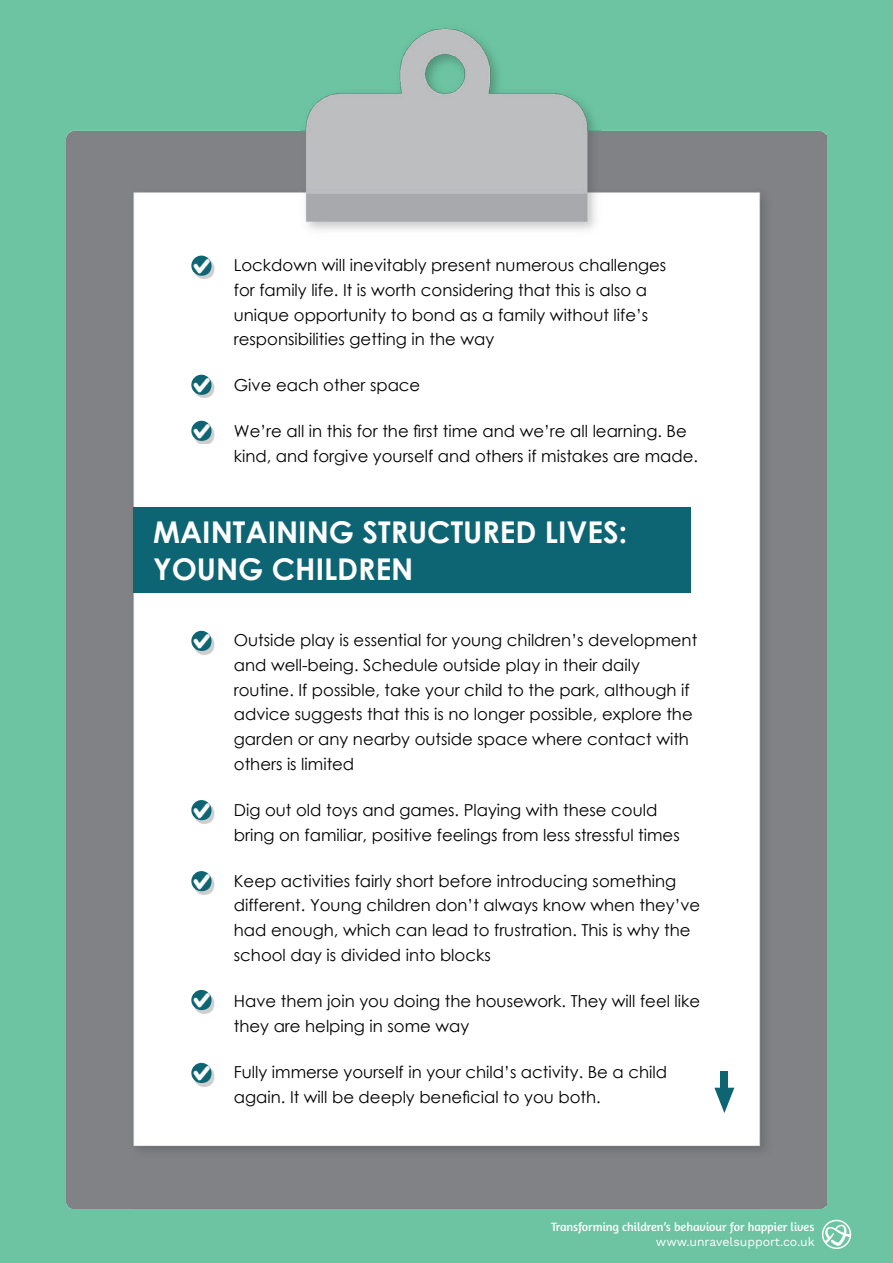
<style>
.page{position:relative;width:893px;height:1263px;background:#6cc4a2}
.page>*{position:absolute;margin:0;border:0;box-sizing:border-box;transform-origin:0 0}
.t1{font:700 30px/37.5px "Century Gothic";color:#fff}
.t2{font:16.5px/24.8px "Century Gothic";color:#000}
.t3{font:12.3px "Amaranth";color:#fff}
.t4{font:12.3px "Work Sans";color:#fff}
</style>
<div class="page">
<img style="left:66px;top:28px;width:761px;height:1181px">
<div style="left:134px;top:508px;width:557px;height:85px;background:#0d6473"></div>
<div style="left:194px;top:258px;width:21px;height:21px;background:#000;opacity:.2"></div>
<svg style="left:191px;top:256px;width:20px;height:20px"></svg>
<img style="left:193px;top:259px;width:16px;height:15px">
<svg style="left:823px;top:1220px;width:27px;height:26px"></svg>
<div style="left:822px;top:1220px;width:29px;height:29px;border:2px solid #fff;border-radius:50%"></div>
<div style="left:194px;top:633px;width:21px;height:21px;background:#000;opacity:.2"></div>
<svg style="left:191px;top:631px;width:20px;height:20px"></svg>
<img style="left:193px;top:634px;width:16px;height:15px">
<svg style="left:714px;top:1088px;width:20px;height:25px"></svg>
<div style="left:721px;top:1071px;width:7px;height:22px;background:#0d6473"></div>
<div style="left:194px;top:377px;width:21px;height:21px;background:#000;opacity:.2"></div>
<div style="left:191px;top:375px;width:20px;height:20px;background:#0d6473;border-radius:50%"></div>
<img style="left:193px;top:378px;width:16px;height:15px">
<div style="left:194px;top:424px;width:21px;height:20px;background:#000;opacity:.2"></div>
<div style="left:191px;top:421px;width:20px;height:20px;background:#0d6473;border-radius:50%"></div>
<img style="left:193px;top:424px;width:16px;height:15px">
<div style="left:194px;top:803px;width:21px;height:20px;background:#000;opacity:.2"></div>
<svg style="left:191px;top:800px;width:20px;height:20px"></svg>
<img style="left:193px;top:803px;width:16px;height:15px">
<div style="left:194px;top:873px;width:21px;height:21px;background:#000;opacity:.2"></div>
<svg style="left:191px;top:871px;width:20px;height:20px"></svg>
<img style="left:193px;top:874px;width:16px;height:15px">
<div style="left:194px;top:993px;width:21px;height:20px;background:#000;opacity:.2"></div>
<svg style="left:191px;top:990px;width:20px;height:20px"></svg>
<img style="left:193px;top:993px;width:16px;height:15px">
<div style="left:194px;top:1065px;width:21px;height:21px;background:#000;opacity:.2"></div>
<svg style="left:191px;top:1063px;width:20px;height:20px"></svg>
<img style="left:193px;top:1066px;width:16px;height:15px">
<p class="t2" style="left:234px;top:252px;width:434px">Lockdown will inevitably present numerous challenges for family life. It is worth considering that this is also a unique opportunity to bond as a family without life’s responsibilities getting in the way</p>
<p class="t2" style="left:234px;top:373px;width:188px">Give each other space</p>
<p class="t2" style="left:234px;top:419px;width:466px">We’re all in this for the first time and we’re all learning. Be kind, and forgive yourself and others if mistakes are made.</p>
<h1 class="t1" style="left:153px;top:512px;width:476px">MAINTAINING STRUCTURED LIVES:<br>YOUNG CHILDREN</h1>
<p class="t2" style="left:234px;top:628px;width:465px">Outside play is essential for young children’s development and well-being. Schedule outside play in their daily routine. If possible, take your child to the park, although if advice suggests that this is no longer possible, explore the garden or any nearby outside space where contact with others is limited</p>
<p class="t2" style="left:234px;top:797px;width:447px">Dig out old toys and games. Playing with these could bring on familiar, positive feelings from less stressful times</p>
<p class="t2" style="left:234px;top:868px;width:468px">Keep activities fairly short before introducing something different. Young children don’t always know when they’ve had enough, which can lead to frustration. This is why the school day is divided into blocks</p>
<p class="t2" style="left:234px;top:988px;width:468px">Have them join you doing the housework. They will feel like they are helping in some way</p>
<p class="t2" style="left:234px;top:1059px;width:435px">Fully immerse yourself in your child’s activity. Be a child again. It will be deeply beneficial to you both.</p>
<p class="t3" style="left:551px;top:1219px;width:265px">Transforming children’s behaviour for happier lives</p>
<p class="t4" style="left:656px;top:1235px;width:160px">www.unravelsupport.co.uk</p>
</div>
